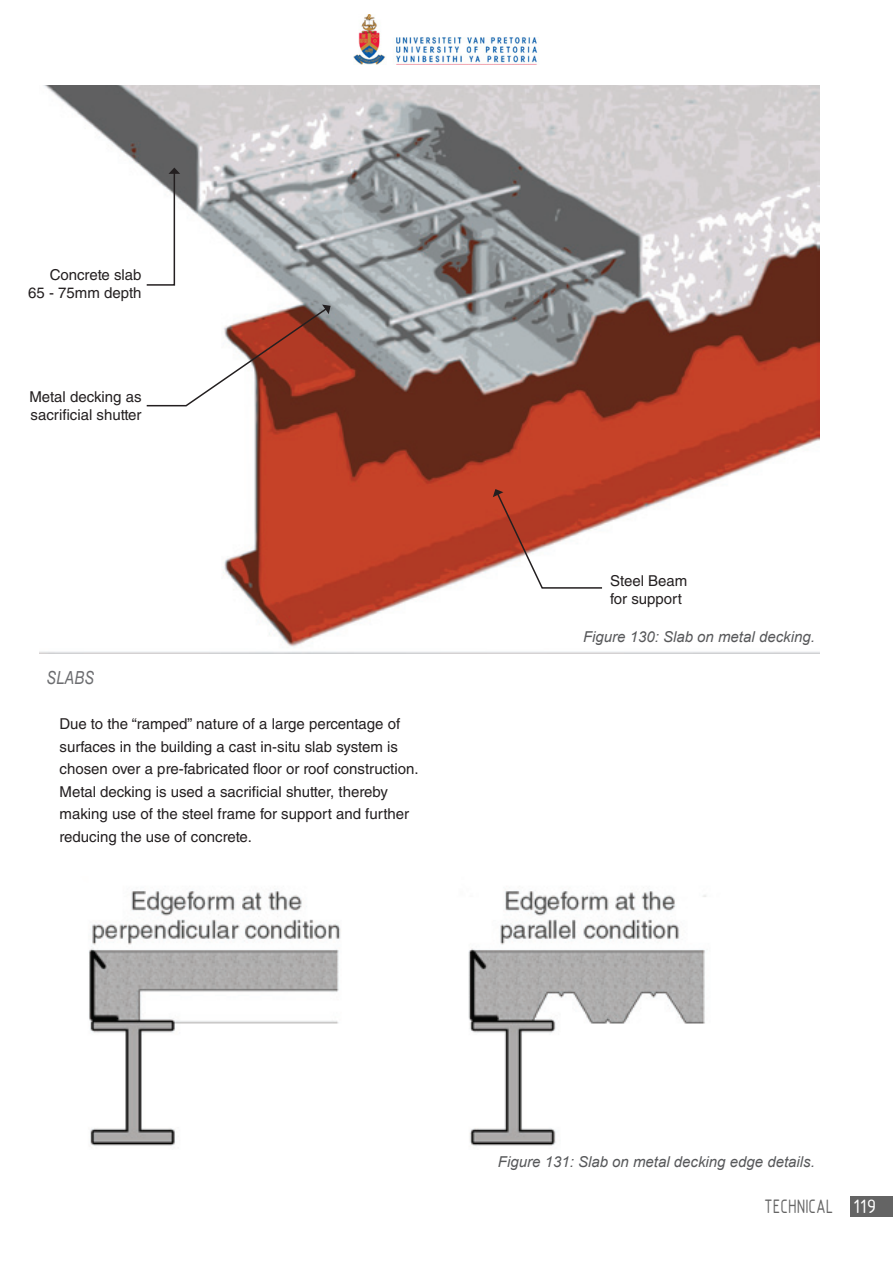
<style>
.page{position:relative;width:893px;height:1263px;background:#fff}
.page>*{position:absolute;margin:0;border:0;box-sizing:border-box;transform-origin:0 0}
.t1{font:21px "ISOCPEUR";color:#646464;scale:.8 1}
.t2{font:21px "ISOCPEUR";color:#fff}
.t3{font:italic 18px "Helvetica LT Std";color:#6c6d70;scale:.8 1}
.t4{font:15px/22.5px "Helvetica LT Std";color:#231f20}
.t5{font:italic 15px "Arial";color:#57585a}
</style>
<div class="page">
<img style="left:89px;top:890px;width:617px;height:256px">
<div style="left:850px;top:1196px;width:43px;height:21px;background:#646464"></div>
<img style="left:39px;top:85px;width:781px;height:568px">
<svg style="left:493px;top:489px;width:110px;height:100px"></svg>
<svg style="left:145px;top:168px;width:35px;height:118px"></svg>
<svg style="left:145px;top:305px;width:186px;height:102px"></svg>
<img style="left:353px;top:15px;width:185px;height:50px">
<p class="t4" style="left:28px;top:266px;width:115px;line-height:18px;text-align:right">Concrete slab<br>65 - 75mm depth</p>
<p class="t4" style="left:29px;top:387px;width:114px;line-height:18px">Metal decking as sacrificial shutter</p>
<p class="t3" style="left:47px;top:667px;width:61px">SLABS</p>
<p class="t4" style="left:60px;top:712px;width:361px">Due to the “ramped” nature of a large percentage of surfaces in the building a cast in-situ slab system is chosen over a pre-fabricated floor or roof construction.<br>Metal decking is used a sacrificial shutter, thereby making use of the steel frame for support and further reducing the use of concrete.</p>
<p class="t4" style="left:610px;top:571px;width:79px;line-height:18px">Steel Beam for support</p>
<p class="t5" style="left:583px;top:627px;width:233px">Figure 130: Slab on metal decking.</p>
<p class="t5" style="left:498px;top:1151px;width:318px">Figure 131: Slab on metal decking edge details.</p>
<h1 class="t1" style="left:764px;top:1193px;width:88px">TECHNICAL</h1>
<h1 class="t2" style="left:853px;top:1193px;width:24px">119</h1>
</div>
